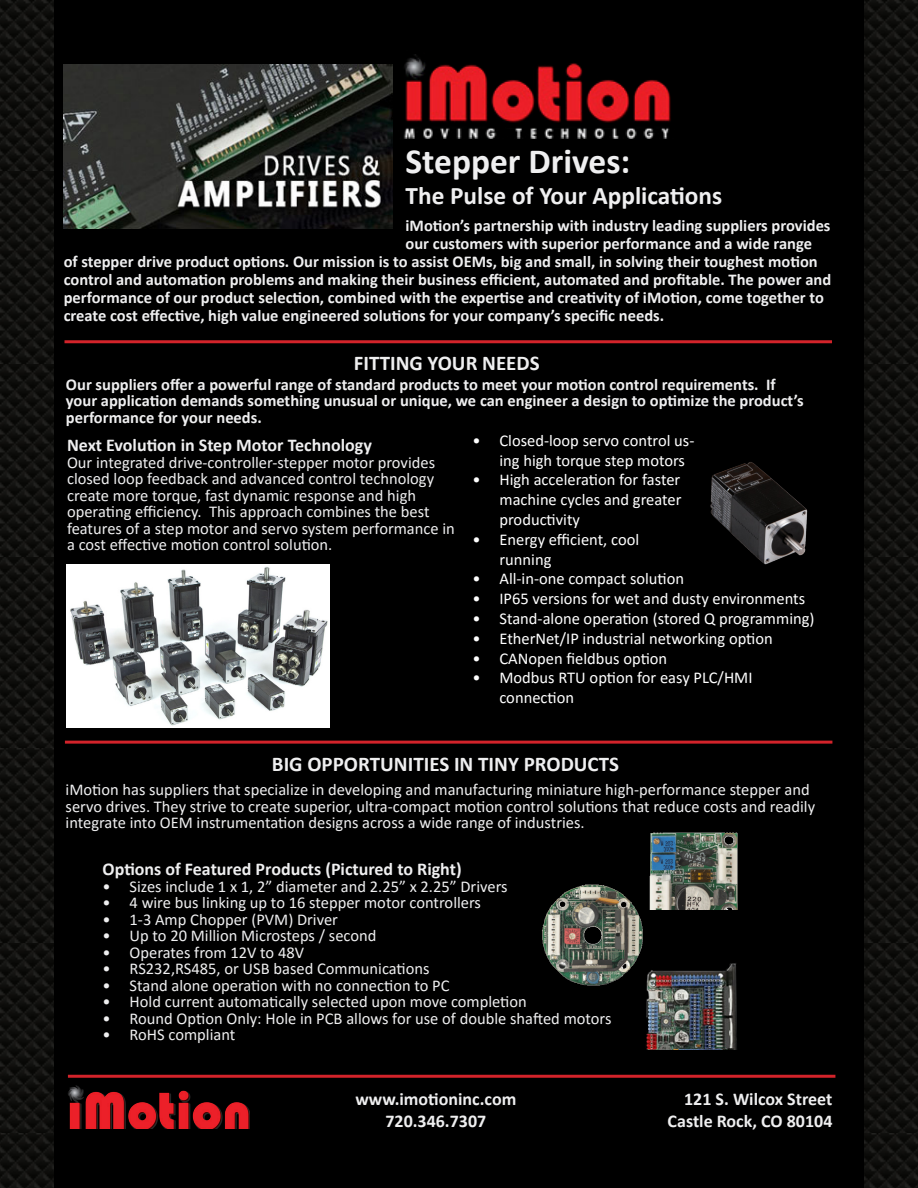
<style>
.page{position:relative;width:918px;height:1188px;background:#fff}
.page>*{position:absolute;margin:0;border:0;box-sizing:border-box;transform-origin:0 0}
.t1{font:700 35.4px "Calibri";color:#efeff0}
.t2{font:700 25.35px "Calibri";color:#efeff0}
.t3{font:700 21px "Calibri";color:#efeff0}
.t4{font:700 18px/21.6px "Calibri";color:#efeff0;text-align:right}
.t5{font:16.5px/16.5px "Calibri";color:#efeff0}
.t6{font:700 16.5px/16.5px "Calibri";color:#efeff0}
.t7{font:16.5px/19.8px "Calibri";color:#fff}
</style>
<div class="page">
<img style="left:0;top:943px;width:918px;height:245px">
<img style="left:0;top:557px;width:918px;height:191px">
<img style="left:0;top:364px;width:918px;height:193px">
<img style="left:0;top:0;width:918px;height:364px">
<img style="left:0;top:748px;width:918px;height:195px">
<div style="left:54px;top:0;width:810px;height:1188px;background:#000"></div>
<img style="left:63px;top:64px;width:329px;height:165px">
<img style="left:399px;top:50px;width:277px;height:89px">
<hr style="left:64px;top:340px;width:768px;height:3px;background:#d2232a">
<hr style="left:65px;top:741px;width:767px;height:3px;background:#d2232a">
<hr style="left:68px;top:1075px;width:767px;height:3px;background:#d2232a">
<img style="left:68px;top:1084px;width:182px;height:44px">
<img style="left:694px;top:445px;width:137px;height:139px">
<img style="left:621px;top:962px;width:119px;height:87px">
<img style="left:647px;top:830px;width:91px;height:80px">
<img style="left:540px;top:884px;width:104px;height:104px">
<img style="left:66px;top:565px;width:263px;height:162px">
<h1 class="t1" style="left:406px;top:136px;width:226px">Stepper Drives:</h1>
<h2 class="t2" style="left:406px;top:177px;width:318px">The Pulse of Your Applications</h2>
<p class="t6" style="left:406px;top:217px;width:427px">iMotion’s partnership with industry leading suppliers provides</p>
<p class="t6" style="left:406px;top:235px;width:408px">our customers with superior performance and a wide range</p>
<p class="t6" style="left:64px;top:253px;width:756px">of stepper drive product options. Our mission is to assist OEMs, big and small, in solving their toughest motion</p>
<p class="t6" style="left:64px;top:271px;width:769px">control and automation problems and making their business efficient, automated and profitable. The power and</p>
<p class="t6" style="left:64px;top:289px;width:762px">performance of our product selection, combined with the expertise and creativity of iMotion, come together to</p>
<p class="t6" style="left:64px;top:307px;width:602px">create cost effective, high value engineered solutions for your company’s specific needs.</p>
<p class="t3" style="left:354px;top:348px;width:187px">FITTING YOUR NEEDS</p>
<p class="t6" style="left:66px;top:375px;width:739px">Our suppliers offer a powerful range of standard products to meet your motion control requirements. If your application demands something unusual or unique, we can engineer a design to optimize the product’s performance for your needs.</p>
<p class="t4" style="left:67px;top:434px;width:306px">Next Evolution in Step Motor Technology</p>
<p class="t5" style="left:67px;top:454px;width:389px">Our integrated drive-controller-stepper motor provides closed loop feedback and advanced control technology create more torque, fast dynamic response and high operating efficiency. This approach combines the best features of a step motor and servo system performance in a cost effective motion control solution.</p>
<p class="t7" style="left:499px;top:430px;width:196px;text-indent:-27px">• Closed-loop servo control us&shy;ing high torque step motors</p>
<p class="t7" style="left:499px;top:470px;width:184px;text-align:justify;text-indent:-27px">• High acceleration for faster machine cycles and greater productivity</p>
<p class="t7" style="left:499px;top:529px;width:141px;text-indent:-27px">• Energy efficient, cool running</p>
<p class="t7" style="left:472px;top:569px;width:213px">• All-in-one compact solution</p>
<p class="t7" style="left:472px;top:588px;width:334px">• IP65 versions for wet and dusty environments</p>
<p class="t7" style="left:472px;top:608px;width:344px">• Stand-alone operation (stored Q programming)</p>
<p class="t7" style="left:472px;top:628px;width:302px">• EtherNet/IP industrial networking option</p>
<p class="t7" style="left:472px;top:648px;width:196px">• CANopen fieldbus option</p>
<p class="t7" style="left:499px;top:668px;width:255px;text-indent:-27px">• Modbus RTU option for easy PLC/HMI connection</p>
<p class="t3" style="left:272px;top:749px;width:349px">BIG OPPORTUNITIES IN TINY PRODUCTS</p>
<p class="t5" style="left:66px;top:781px;width:751px">iMotion has suppliers that specialize in developing and manufacturing miniature high-performance stepper and servo drives. They strive to create superior, ultra-compact motion control solutions that reduce costs and readily integrate into OEM instrumentation designs across a wide range of industries.</p>
<p class="t4" style="left:103px;top:858px;width:361px">Options of Featured Products (Pictured to Right)</p>
<p class="t5" style="left:103px;top:877px;width:407px">• Sizes include 1 x 1, 2” diameter and 2.25” x 2.25” Drivers</p>
<p class="t5" style="left:103px;top:894px;width:380px">• 4 wire bus linking up to 16 stepper motor controllers</p>
<p class="t5" style="left:103px;top:910px;width:237px">• 1-3 Amp Chopper (PVM) Driver</p>
<p class="t5" style="left:103px;top:927px;width:275px">• Up to 20 Million Microsteps / second</p>
<p class="t5" style="left:103px;top:943px;width:203px">• Operates from 12V to 48V</p>
<p class="t5" style="left:103px;top:960px;width:329px">• RS232,RS485, or USB based Communications</p>
<p class="t5" style="left:103px;top:976px;width:348px">• Stand alone operation with no connection to PC</p>
<p class="t5" style="left:103px;top:993px;width:426px">• Hold current automatically selected upon move completion</p>
<p class="t5" style="left:103px;top:1009px;width:510px">• Round Option Only: Hole in PCB allows for use of double shafted motors</p>
<p class="t5" style="left:103px;top:1026px;width:134px">• RoHS compliant</p>
<p class="t4" style="left:355px;top:1088px;width:163px;text-align:center">www.imotioninc.com<br>720.346.7307</p>
<p class="t4" style="left:668px;top:1088px;width:166px">121 S. Wilcox Street<br>Castle Rock, CO 80104</p>
</div>
